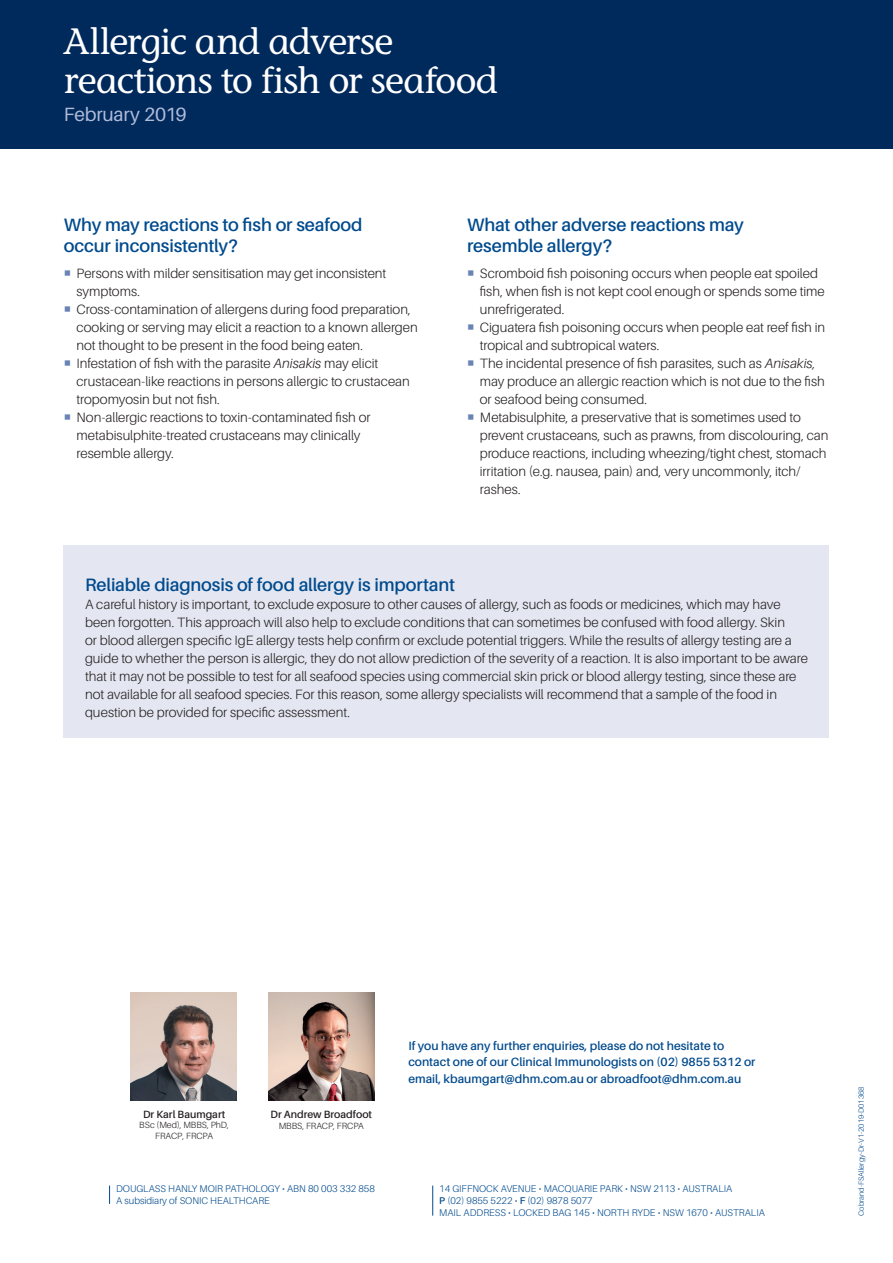
<style>
.page{position:relative;width:893px;height:1263px;background:#fff}
.page>*{position:absolute;margin:0;border:0;box-sizing:border-box;transform-origin:0 0}
.t1{font:500 38.4px "Stone Informal EF";letter-spacing:-.035em;color:#fff}
.Sub-Heading{font:19.2px "Aileron";letter-spacing:-.01em;color:#b0bbd8}
.Sub-Heading-2{font:600 18px/21px "Aileron";letter-spacing:-.01em;color:#004a8d}
.Main_Body{font:300 13.5px/18px "Aileron";color:#231f20}
.Body__table{font:600 12px/16.5px "Aileron";color:#004a8d}
.Body__table-2{font:600 10.5px "Aileron";color:#231f20}
.t2{font:300 9.75px "Aileron";color:#004a8d}
.Body__table-3{font:300 9px/10.5px "Aileron";color:#231f20;text-align:center}
.t3{font:300 7.5px "Aileron";color:#004a8d}
.s1{color:#6983b5}
.s2{font-style:italic}
.s3{font-weight:600}
</style>
<div class="page">
<div style="left:64px;top:546px;width:765px;height:192px;background:#e4e7f1"></div>
<div style="left:0;top:0;width:893px;height:149px;background:#00295c"></div>
<img style="left:130px;top:992px;width:106px;height:108px">
<img style="left:268px;top:992px;width:106px;height:108px">
<hr style="left:432px;top:1185px;width:1px;height:30px;background:#004a8d">
<svg style="left:109px;top:1185px;width:1px;height:19px"></svg>
<p class="t1" style="left:64px;top:19px;width:331px">Allergic and adverse</p>
<p class="t1" style="left:64px;top:58px;width:436px">reactions to fish or seafood</p>
<p class="Sub-Heading" style="left:64px;top:104px;width:124px">February 2019</p>
<p class="Sub-Heading-2" style="left:64px;top:214px;width:300px">Why may reactions to fish or seafood occur inconsistently?</p>
<p class="Main_Body" style="left:77px;top:265px;width:311px;text-indent:-13px"><span class="s1">○</span> Persons with milder sensitisation may get inconsistent symptoms.</p>
<p class="Main_Body" style="left:77px;top:301px;width:343px;text-indent:-13px"><span class="s1">○</span> Cross-contamination of allergens during food preparation, cooking or serving may elicit a reaction to a known allergen not thought to be present in the food being eaten.</p>
<p class="Main_Body" style="left:77px;top:355px;width:335px;text-indent:-13px"><span class="s1">○</span> Infestation of fish with the parasite <span class="s2">Anisakis</span> may elicit crustacean-like reactions in persons allergic to crustacean tropomyosin but not fish.</p>
<p class="Main_Body" style="left:77px;top:409px;width:296px;text-indent:-13px"><span class="s1">○</span> Non-allergic reactions to toxin-contaminated fish or metabisulphite-treated crustaceans may clinically resemble allergy.</p>
<p class="Sub-Heading-2" style="left:467px;top:214px;width:278px">What other adverse reactions may resemble allergy?</p>
<p class="Main_Body" style="left:480px;top:265px;width:347px;text-indent:-13px"><span class="s1">○</span> Scromboid fish poisoning occurs when people eat spoiled fish, when fish is not kept cool enough or spends some time unrefrigerated.</p>
<p class="Main_Body" style="left:480px;top:319px;width:347px;text-indent:-13px"><span class="s1">○</span> Ciguatera fish poisoning occurs when people eat reef fish in tropical and subtropical waters.</p>
<p class="Main_Body" style="left:480px;top:355px;width:347px;text-indent:-13px"><span class="s1">○</span> The incidental presence of fish parasites, such as <span class="s2">Anisakis, </span>may produce an allergic reaction which is not due to the fish or seafood being consumed.</p>
<p class="Main_Body" style="left:480px;top:409px;width:350px;text-indent:-13px"><span class="s1">○</span> Metabisulphite, a preservative that is sometimes used to prevent crustaceans, such as prawns, from discolouring, can produce reactions, including wheezing/tight chest, stomach irritation (e.g. nausea, pain) and, very uncommonly, itch/ rashes.</p>
<p class="Sub-Heading-2" style="left:85px;top:574px;width:371px">Reliable diagnosis of food allergy is important</p>
<p class="Main_Body" style="left:85px;top:595px;width:724px">A careful history is important, to exclude exposure to other causes of allergy, such as foods or medicines, which may have been forgotten. This approach will also help to exclude conditions that can sometimes be confused with food allergy. Skin<br>or blood allergen specific IgE allergy tests help confirm or exclude potential triggers. While the results of allergy testing are a guide to whether the person is allergic, they do not allow prediction of the severity of a reaction. It is also important to be aware that it may not be possible to test for all seafood species using commercial skin prick or blood allergy testing, since these are not available for all seafood species. For this reason, some allergy specialists will recommend that a sample of the food in question be provided for specific assessment.</p>
<p class="Body__table-2" style="left:143px;top:1108px;width:84px">Dr Karl Baumgart</p>
<p class="Body__table-3" style="left:139px;top:1120px;width:91px">BSc (Med), MBBS, PhD,<br>FRACP, FRCPA</p>
<p class="Body__table-2" style="left:270px;top:1109px;width:103px">Dr Andrew Broadfoot</p>
<p class="Body__table-3" style="left:279px;top:1120px;width:87px">MBBS, FRACP, FRCPA</p>
<p class="t2" style="left:116px;top:1183px;width:260px">DOUGLASS HANLY MOIR PATHOLOGY • ABN 80 003 332 858</p>
<p class="t2" style="left:116px;top:1195px;width:155px">A subsidiary of SONIC HEALTHCARE</p>
<p class="Body__table" style="left:408px;top:1037px;width:349px">If you have any further enquiries, please do not hesitate to contact one of our Clinical Immunologists on (02) 9855 5312 or email, kbaumgart@dhm.com.au or abroadfoot@dhm.com.au</p>
<p class="t2" style="left:439px;top:1183px;width:294px">14 GIFFNOCK AVENUE • MACQUARIE PARK • NSW 2113 • AUSTRALIA</p>
<p class="t2" style="left:439px;top:1195px;width:155px"><span class="s3">P</span> (02) 9855 5222 • <span class="s3">F</span> (02) 9878 5077</p>
<p class="t2" style="left:439px;top:1207px;width:327px">MAIL ADDRESS • LOCKED BAG 145 • NORTH RYDE • NSW 1670 • AUSTRALIA</p>
<p class="t3" style="left:857px;top:1216px;width:131px;rotate:-90deg">Cobrand-FSAllergy-Dr-V1-2019-D01368</p>
</div>
